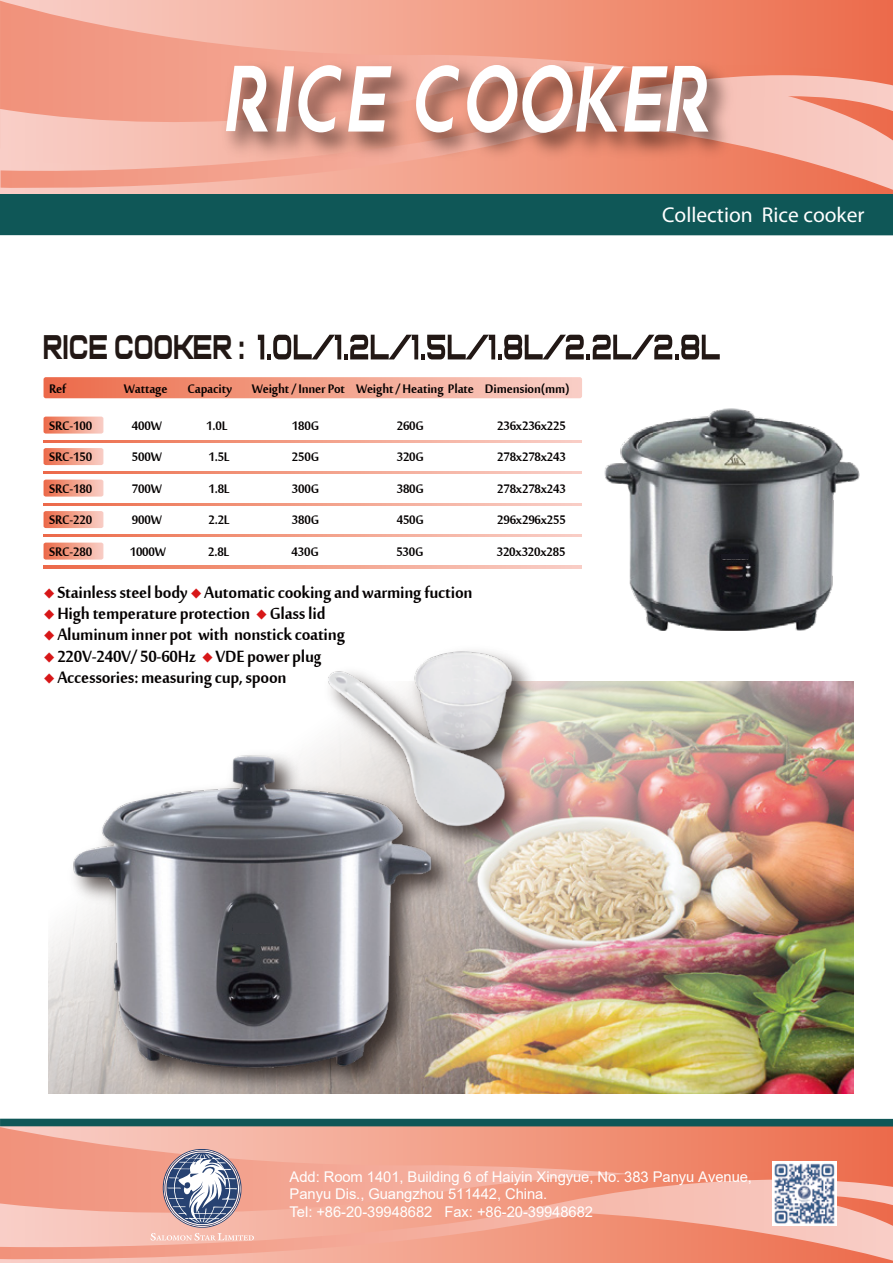
<style>
.page{position:relative;width:893px;height:1263px;background:#fff}
.page>*{position:absolute;margin:0;border:0;box-sizing:border-box;transform-origin:0 0}
.t1{font:89.25px "Captain Marvel";color:#fff;scale:.73 1}
.t2{font:34.8px "Casanova Scotia";color:#221815;scale:.72 1}
.t3{font:24.9px "Mool Boran";letter-spacing:-.01em;color:#040000}
.t4{font:21.45px "Myriad Pro";color:#fff}
.t5{font:18.9px "Mool Boran";letter-spacing:-.01em;color:#040000}
.t6{font:14.7px/17.7px "Arial";letter-spacing:-.005em;color:#fff}
.s1{font-family:"Adobe Song Std";font-weight:300;font-size:11.85px;color:#d71718}
</style>
<div class="page">
<img style="left:48px;top:681px;width:806px;height:412px">
<svg style="left:44px;top:417px;width:59px;height:17px"></svg>
<svg style="left:44px;top:448px;width:59px;height:17px"></svg>
<svg style="left:44px;top:480px;width:59px;height:17px"></svg>
<svg style="left:44px;top:511px;width:59px;height:17px"></svg>
<svg style="left:44px;top:543px;width:59px;height:17px"></svg>
<svg style="left:0;top:1127px;width:893px;height:40px;background:#f19881"></svg>
<svg style="left:0;top:1167px;width:893px;height:12px;background:#f19983"></svg>
<svg style="left:0;top:1179px;width:893px;height:84px;background:#f3a692"></svg>
<div style="left:0;top:193px;width:893px;height:42px;background:#0f5757"></div>
<div style="left:0;top:1119px;width:893px;height:7px;background:#0f5757"></div>
<svg style="left:0;top:1px;width:893px;height:56px;background:#f19881"></svg>
<svg style="left:0;top:57px;width:893px;height:133px;background:#ef8970"></svg>
<svg style="left:1px;top:75px;width:892px;height:119px;background:#f4ad9d"></svg>
<img style="left:201px;top:42px;width:553px;height:194px">
<svg style="left:44px;top:377px;width:538px;height:21px;background:#f29f89"></svg>
<svg style="left:44px;top:440px;width:538px;height:2px"></svg>
<svg style="left:44px;top:472px;width:538px;height:2px"></svg>
<svg style="left:44px;top:503px;width:538px;height:2px"></svg>
<svg style="left:44px;top:534px;width:538px;height:3px;background:#f29e88"></svg>
<svg style="left:44px;top:566px;width:538px;height:2px"></svg>
<svg style="left:258px;top:335px;width:462px;height:24px"></svg>
<img style="left:62px;top:744px;width:402px;height:350px">
<img style="left:68px;top:744px;width:369px;height:332px">
<img style="left:604px;top:409px;width:256px;height:222px">
<img style="left:316px;top:660px;width:228px;height:198px">
<img style="left:323px;top:650px;width:190px;height:177px">
<div style="left:233px;top:924px;width:41px;height:9px;background:#3c3d43"></div>
<div style="left:721px;top:554px;width:28px;height:5px;background:#17171f"></div>
<svg style="left:151px;top:1149px;width:103px;height:91px;background:#b9a0a6"></svg>
<img style="left:773px;top:1162px;width:63px;height:64px">
<h1 class="t1" style="left:223px;top:49px;width:687px">RICE COOKER</h1>
<h2 class="t2" style="left:44px;top:332px;width:282px">RICE COOKER :</h2>
<p class="t5" style="left:49px;top:376px;width:19px">Ref</p>
<p class="t5" style="left:124px;top:376px;width:447px">Wattage Capacity Weight / Inner Pot Weight / Heating Plate Dimension(mm)</p>
<p class="t5" style="left:49px;top:412px;width:45px">SRC-100</p>
<p class="t5" style="left:132px;top:412px;width:32px">400W</p>
<p class="t5" style="left:206px;top:412px;width:23px">1.0L</p>
<p class="t5" style="left:292px;top:412px;width:29px">180G</p>
<p class="t5" style="left:397px;top:412px;width:29px">260G</p>
<p class="t5" style="left:497px;top:412px;width:70px">236x236x225</p>
<p class="t5" style="left:49px;top:444px;width:45px">SRC-150</p>
<p class="t5" style="left:132px;top:444px;width:32px">500W</p>
<p class="t5" style="left:208px;top:444px;width:23px">1.5L</p>
<p class="t5" style="left:292px;top:444px;width:29px">250G</p>
<p class="t5" style="left:397px;top:444px;width:29px">320G</p>
<p class="t5" style="left:497px;top:444px;width:70px">278x278x243</p>
<p class="t5" style="left:49px;top:475px;width:45px">SRC-180</p>
<p class="t5" style="left:132px;top:475px;width:32px">700W</p>
<p class="t5" style="left:208px;top:475px;width:23px">1.8L</p>
<p class="t5" style="left:292px;top:475px;width:29px">300G</p>
<p class="t5" style="left:397px;top:475px;width:29px">380G</p>
<p class="t5" style="left:497px;top:475px;width:70px">278x278x243</p>
<p class="t5" style="left:49px;top:507px;width:45px">SRC-220</p>
<p class="t5" style="left:132px;top:507px;width:32px">900W</p>
<p class="t5" style="left:208px;top:507px;width:23px">2.2L</p>
<p class="t5" style="left:292px;top:507px;width:29px">380G</p>
<p class="t5" style="left:397px;top:507px;width:29px">450G</p>
<p class="t5" style="left:497px;top:507px;width:70px">296x296x255</p>
<p class="t5" style="left:49px;top:538px;width:45px">SRC-280</p>
<p class="t5" style="left:130px;top:538px;width:38px">1000W</p>
<p class="t5" style="left:208px;top:538px;width:23px">2.8L</p>
<p class="t5" style="left:291px;top:538px;width:29px">430G</p>
<p class="t5" style="left:396px;top:538px;width:29px">530G</p>
<p class="t5" style="left:497px;top:538px;width:70px">320x320x285</p>
<h3 class="t3" style="left:44px;top:574px;width:431px"><span class="s1">◆</span> Stainless steel body <span class="s1">◆</span> Automatic cooking and warming fuction</h3>
<h3 class="t3" style="left:44px;top:596px;width:284px"><span class="s1">◆</span> High temperature protection <span class="s1">◆</span> Glass lid</h3>
<h3 class="t3" style="left:44px;top:617px;width:303px"><span class="s1">◆</span> Aluminum inner pot with nonstick coating</h3>
<h3 class="t3" style="left:44px;top:638px;width:280px"><span class="s1">◆</span> 220V-240V/ 50-60Hz <span class="s1">◆</span> VDE power plug</h3>
<h3 class="t3" style="left:44px;top:660px;width:245px"><span class="s1">◆</span> Accessories: measuring cup, spoon</h3>
<p class="t4" style="left:662px;top:202px;width:204px">Collection Rice cooker</p>
<p class="t6" style="left:290px;top:1167px;width:464px">Add: Room 1401, Building 6 of Haiyin Xingyue, No. 383 Panyu Avenue,<br>Panyu Dis., Guangzhou 511442, China.<br>Tel: +86-20-39948682 Fax: +86-20-39948682</p>
</div>
